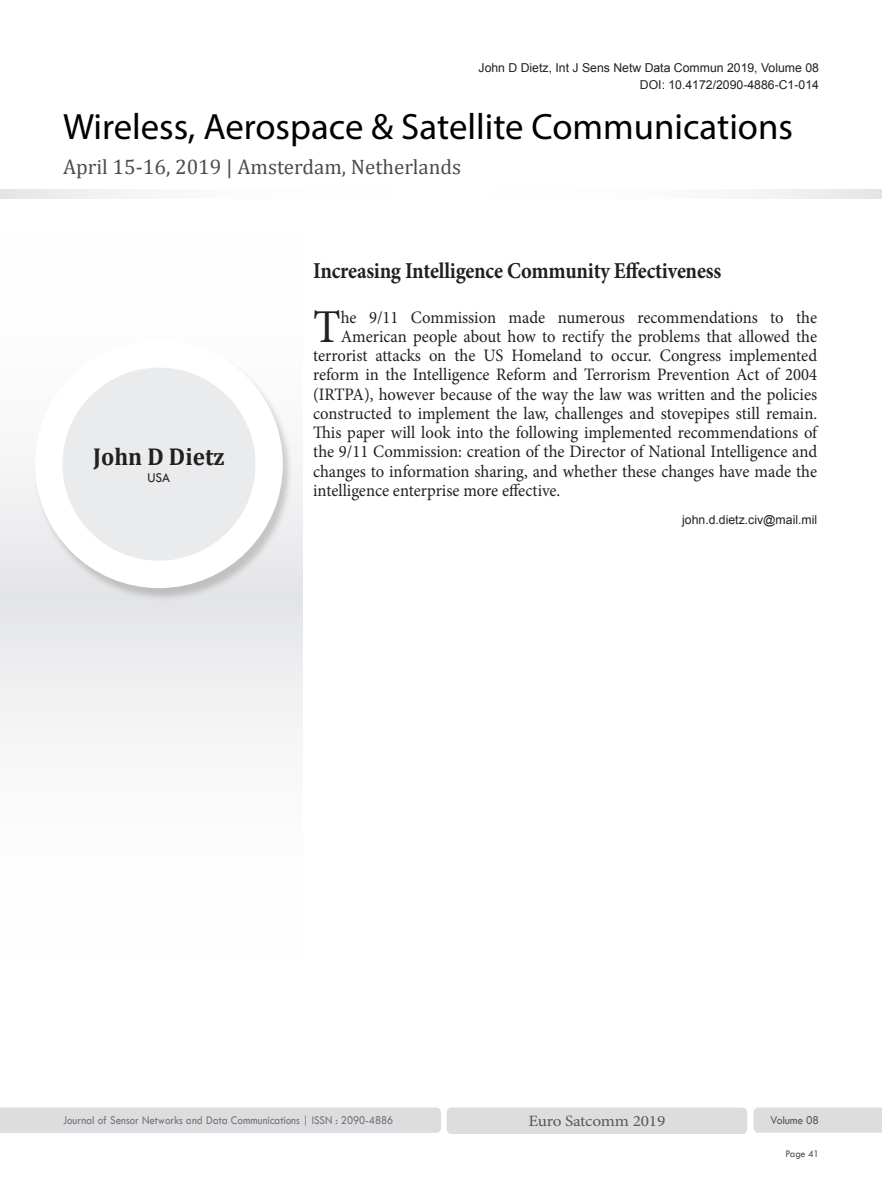
<style>
.page{position:relative;width:882px;height:1197px;background:#fff}
.page>*{position:absolute;margin:0;border:0;box-sizing:border-box;transform-origin:0 0}
.Bio_Heading{font:47.07px "Minion Pro";color:#231f20;scale:.95 1}
.t1{font:36.75px "Myriad Pro";color:#000}
.Name{font:700 24.5px "Cambria";color:#231f20;scale:.95 1}
.t2{font:700 22.75px "Minion Pro";letter-spacing:-.01em;color:#231f20;scale:.9 1}
.t3{font:21px "Cambria";color:#4b4c4d}
.Bio_Heading-2{font:17.5px "Minion Pro";letter-spacing:-.005em;color:#231f20;scale:.95 1}
.t4{font:15.75px "Minion Pro";letter-spacing:-.01em;color:#57585a;scale:1.1 1}
.Name-2{font:14px "Tw Cen";color:#231f20;scale:.95 1}
.Biography{font:12.25px "Arial";color:#231f20}
.t5{font:12.25px "Tw Cen";color:#717275;scale:.9 1}
.t6{font:12.25px "Tw Cen";letter-spacing:-.01em;color:#57585a;scale:.95 1}
.t7{font:10.5px "Tw Cen";letter-spacing:-.02em;color:#4b4c4d;scale:.95 1}
</style>
<div class="page">
<svg style="left:0;top:189px;width:882px;height:9px"></svg>
<div style="left:0;top:597px;width:302px;height:393px;background:linear-gradient(to bottom,#e9eaeb,#fff)"></div>
<div style="left:0;top:205px;width:302px;height:392px;background:linear-gradient(to bottom,#fff,#e9eaeb)"></div>
<div style="left:0;top:1108px;width:441px;height:25px;background:#dcdddf"></div>
<div style="left:447px;top:1108px;width:300px;height:26px;background:#dcdddf;border-radius:5px"></div>
<div style="left:753px;top:1108px;width:129px;height:25px;background:#dcdddf"></div>
<div style="left:34px;top:341px;width:260px;height:260px;background:#231f20;opacity:.2"></div>
<div style="left:35px;top:340px;width:248px;height:248px;background:#fff;border-radius:50%"></div>
<div style="left:62px;top:368px;width:194px;height:193px;background:#eaebec;border-radius:50%"></div>
<p class="Biography" style="left:479px;top:60px;width:342px">John D Dietz, Int J Sens Netw Data Commun 2019, Volume 08</p>
<p class="Biography" style="left:640px;top:76px;width:181px">DOI: 10.4172/2090-4886-C1-014</p>
<h2 class="t1" style="left:63px;top:104px;width:732px">Wireless, Aerospace &amp; Satellite Communications</h2>
<p class="t3" style="left:63px;top:154px;width:400px">April 15-16, 2019 | Amsterdam, Netherlands</p>
<p class="Name" style="left:93px;top:439px;width:140px">John D Dietz</p>
<p class="Name-2" style="left:148px;top:470px;width:25px">USA</p>
<p class="t2" style="left:313px;top:255px;width:455px">Increasing Intelligence Community Effectiveness</p>
<p class="Bio_Heading" style="left:313px;top:295px;width:31px">T</p>
<p class="Bio_Heading-2" style="left:341px;top:305px;width:503px">he 9/11 Commission made numerous recommendations to the</p>
<p class="Bio_Heading-2" style="left:341px;top:324px;width:503px">American people about how to rectify the problems that allowed the</p>
<p class="Bio_Heading-2" style="left:313px;top:344px;width:532px">terrorist attacks on the US Homeland to occur. Congress implemented</p>
<p class="Bio_Heading-2" style="left:313px;top:363px;width:532px">reform in the Intelligence Reform and Terrorism Prevention Act of 2004</p>
<p class="Bio_Heading-2" style="left:313px;top:382px;width:532px">(IRTPA), however because of the way the law was written and the policies</p>
<p class="Bio_Heading-2" style="left:313px;top:401px;width:532px">constructed to implement the law, challenges and stovepipes still remain.</p>
<p class="Bio_Heading-2" style="left:313px;top:421px;width:532px">This paper will look into the following implemented recommendations of</p>
<p class="Bio_Heading-2" style="left:313px;top:440px;width:532px">the 9/11 Commission: creation of the Director of National Intelligence and</p>
<p class="Bio_Heading-2" style="left:313px;top:459px;width:532px">changes to information sharing, and whether these changes have made the</p>
<p class="Bio_Heading-2" style="left:313px;top:478px;width:262px">intelligence enterprise more effective.</p>
<p class="Biography" style="left:682px;top:512px;width:136px">john.d.dietz.civ@mail.mil</p>
<p class="t5" style="left:63px;top:1113px;width:369px">Journal of Sensor Networks and Data Communications | ISSN : 2090-4886</p>
<p class="t4" style="left:528px;top:1110px;width:126px">Euro Satcomm 2019</p>
<p class="t6" style="left:771px;top:1113px;width:53px">Volume 08</p>
<p class="t7" style="left:786px;top:1147px;width:37px">Page 41</p>
</div>
